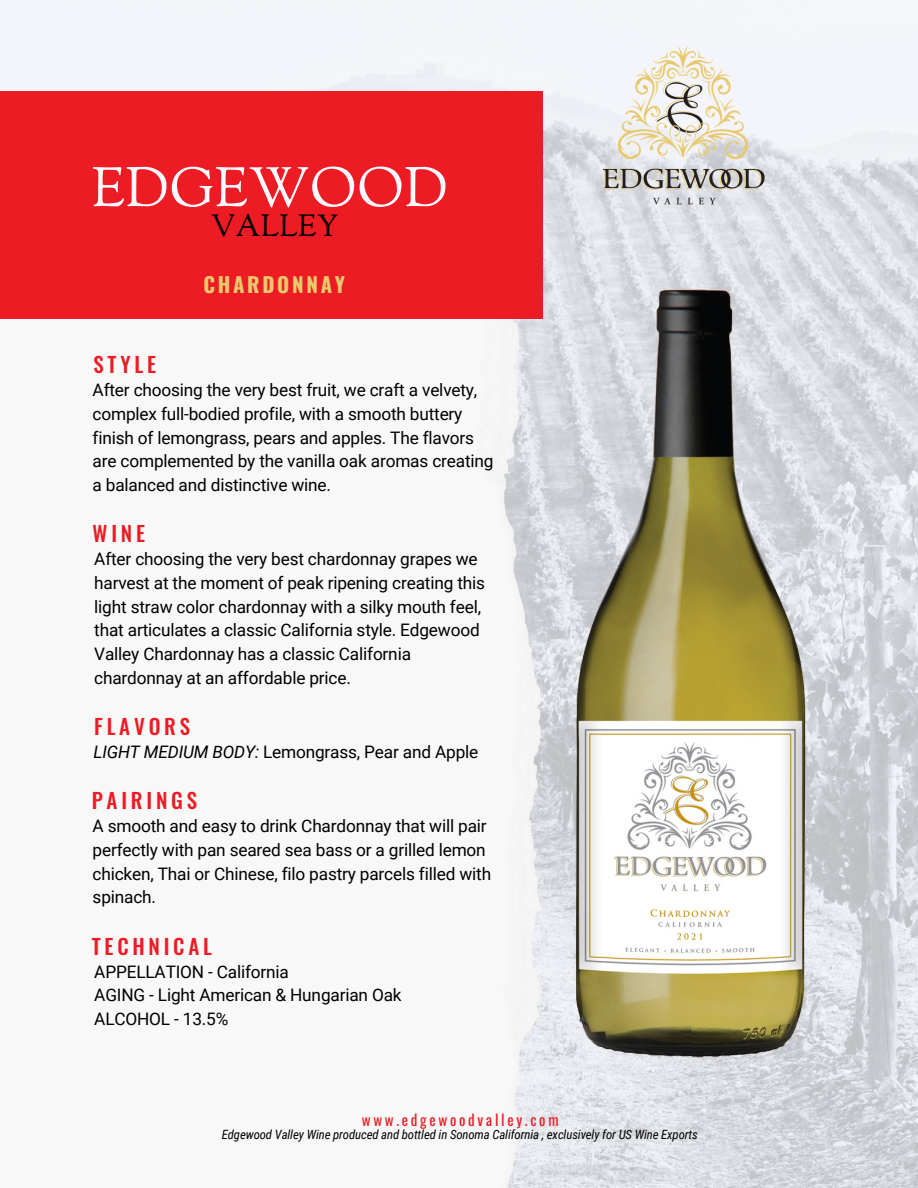
<style>
.page{position:relative;width:918px;height:1188px;background:#fff}
.page>*{position:absolute;margin:0;border:0;box-sizing:border-box;transform-origin:0 0}
.t1{font:54.75px "Sorts Mill Goudy";letter-spacing:.01em;color:#f8faff}
.t2{font:30.45px "Sorts Mill Goudy";letter-spacing:.01em;color:#000}
.t3{font:500 21px "Oswald";letter-spacing:.18em;color:#ed1c24}
.t4{font:700 20.7px "Oswald";letter-spacing:.13em;color:#e9c96d}
.t5{font:17.25px/23.7px "Roboto";letter-spacing:-.01em;color:#000}
.t6{font:15px "Oswald";letter-spacing:.18em;color:#ed1c24}
.t7{font:italic 12.75px "Roboto Condensed";letter-spacing:-.01em;color:#000}
.s1{font-style:italic}
</style>
<div class="page">
<img style="left:0;top:0;width:918px;height:1188px">
<img style="left:0;top:319px;width:542px;height:869px">
<div style="left:0;top:92px;width:542px;height:227px;background:#ed1c24"></div>
<img style="left:591px;top:36px;width:185px;height:185px">
<img style="left:542px;top:261px;width:294px;height:831px">
<h1 class="t1" style="left:92px;top:154px;width:358px">EDGEWOOD</h1>
<h2 class="t2" style="left:211px;top:206px;width:129px">VALLEY</h2>
<p class="t4" style="left:203px;top:268px;width:143px">CHARDONNAY</p>
<p class="t3" style="left:93px;top:348px;width:64px">STYLE</p>
<p class="t5" style="left:93px;top:379px;width:402px">After choosing the very best fruit, we craft a velvety, complex full-bodied profile, with a smooth buttery finish of lemongrass, pears and apples. The flavors are complemented by the vanilla oak aromas creating a balanced and distinctive wine.</p>
<p class="t3" style="left:93px;top:517px;width:54px">WINE</p>
<p class="t5" style="left:94px;top:548px;width:392px">After choosing the very best chardonnay grapes we harvest at the moment of peak ripening creating this light straw color chardonnay with a silky mouth feel, that articulates a classic California style. Edgewood Valley Chardonnay has a classic California chardonnay at an affordable price.</p>
<p class="t3" style="left:94px;top:710px;width:97px">FLAVORS</p>
<p class="t5" style="left:93px;top:740px;width:386px"><span class="s1">LIGHT MEDIUM BODY:</span> Lemongrass, Pear and Apple</p>
<p class="t3" style="left:92px;top:784px;width:107px">PAIRINGS</p>
<p class="t5" style="left:93px;top:815px;width:400px">A smooth and easy to drink Chardonnay that will pair perfectly with pan seared sea bass or a grilled lemon chicken, Thai or Chinese, filo pastry parcels filled with spinach.</p>
<p class="t3" style="left:92px;top:930px;width:122px">TECHNICAL</p>
<p class="t5" style="left:94px;top:960px;width:309px">APPELLATION - California<br>AGING - Light American &amp; Hungarian Oak<br>ALCOHOL - 13.5%</p>
<p class="t6" style="left:362px;top:1108px;width:198px">www.edgewoodvalley.com</p>
<p class="t7" style="left:222px;top:1127px;width:477px">Edgewood Valley Wine produced and bottled in Sonoma California , exclusively for US Wine Exports</p>
</div>
